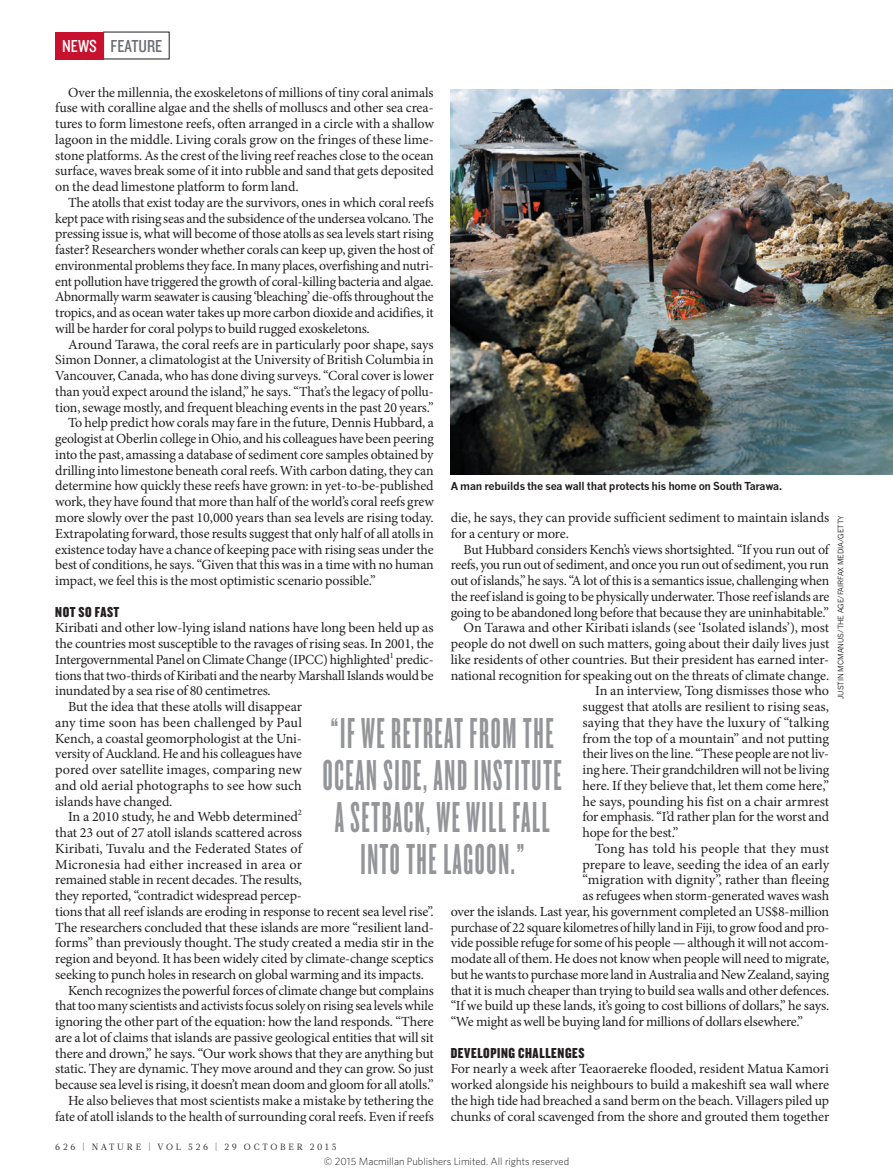
<style>
.page{position:relative;width:893px;height:1174px;background:#fff}
.page>*{position:absolute;margin:0;border:0;box-sizing:border-box;transform-origin:0 0}
.PULL_QUOTE{font:45px/42px "Knockout 66 Full Flyweight";letter-spacing:.04em;color:#939598;text-align:center;scale:.95 1}
.t1{font:18px "Knockout 29 Junior Ltweight";color:#6c6d70}
.CROSSHEAD{font:15px "Knockout 69 Full Liteweight";letter-spacing:.04em;color:#231f20}
.BODY_INDENT{font:13.95px/15.8px "Minion Pro";letter-spacing:-.015em;color:#231f20;text-align:justify}
.BODY_1ST_PARA{font:13.95px/15.8px "Minion Pro";letter-spacing:-.015em;color:#231f20;text-align:justify}
.BODY_INDENT-2{font:13.95px "Minion Pro";letter-spacing:.01em;color:#231f20}
.PIC_CAPTION{font:700 10.8px "News Gothic MTOT";letter-spacing:-.02em;color:#231f20}
.t2{font:300 10.5px "Whitney";color:#231f20}
.t3{font:9px "Glosa Math";letter-spacing:.3em;color:#231f20}
.PIC_CREDIT{font:7.5px "News Gothic MTOT";color:#231f20}
.s1{color:#fff}
</style>
<div class="page">
<img style="left:451px;top:90px;width:442px;height:384px">
<div style="left:55px;top:32px;width:49px;height:27px;background:#c7112f"></div>
<p class="t1" style="left:62px;top:34px;width:102px"><span class="s1">NEWS</span> FEATURE</p>
<p class="BODY_INDENT" style="left:55px;top:84px;width:380px;text-indent:13px">Over the millennia, the exoskeletons of millions of tiny coral animals fuse with coralline algae and the shells of molluscs and other sea crea&shy;tures to form limestone reefs, often arranged in a circle with a shallow lagoon in the middle. Living corals grow on the fringes of these lime&shy;stone platforms. As the crest of the living reef reaches close to the ocean surface, waves break some of it into rubble and sand that gets deposited on the dead limestone platform to form land.</p>
<p class="BODY_INDENT" style="left:55px;top:195px;width:380px;text-indent:13px">The atolls that exist today are the survivors, ones in which coral reefs kept pace with rising seas and the subsidence of the undersea volcano. The pressing issue is, what will become of those atolls as sea levels start rising faster? Researchers wonder whether corals can keep up, given the host of environmental problems they face. In many places, overfishing and nutri&shy;ent pollution have triggered the growth of coral-killing bacteria and algae.<br>Abnormally warm seawater is causing ‘bleaching’ die-offs throughout the tropics, and as ocean water takes up more carbon dioxide and acidifies, it will be harder for coral polyps to build rugged exoskeletons.</p>
<p class="BODY_INDENT" style="left:55px;top:336px;width:380px;text-indent:13px">Around Tarawa, the coral reefs are in particularly poor shape, says Simon Donner, a climatologist at the University of British Columbia in Vancouver, Canada, who has done diving surveys. “Coral cover is lower than you’d expect around the island,” he says. “That’s the legacy of pollu&shy;tion, sewage mostly, and frequent bleaching events in the past 20 years.”</p>
<p class="BODY_INDENT" style="left:55px;top:415px;width:380px;text-indent:13px">To help predict how corals may fare in the future, Dennis Hubbard, a geologist at Oberlin college in Ohio, and his colleagues have been peering into the past, amassing a database of sediment core samples obtained by drilling into limestone beneath coral reefs. With carbon dating, they can determine how quickly these reefs have grown: in yet-to-be-published work, they have found that more than half of the world’s coral reefs grew more slowly over the past 10,000 years than sea levels are rising today.<br>Extrapolating forward, those results suggest that only half of all atolls in existence today have a chance of keeping pace with rising seas under the best of conditions, he says. “Given that this was in a time with no human impact, we feel this is the most optimistic scenario possible.”</p>
<p class="CROSSHEAD" style="left:55px;top:602px;width:66px">NOT SO FAST</p>
<p class="BODY_1ST_PARA" style="left:55px;top:620px;width:380px">Kiribati and other low-lying island nations have long been held up as the countries most susceptible to the ravages of rising seas. In 2001, the Intergovernmental Panel on Climate Change (IPCC) highlighted<sup>1</sup> predic&shy;tions that two-thirds of Kiribati and the nearby Marshall Islands would be inundated by a sea rise of 80 centimetres.</p>
<p class="BODY_INDENT" style="left:55px;top:699px;width:248px;text-indent:13px">But the idea that these atolls will disappear any time soon has been challenged by Paul Kench, a coastal geomorphologist at the Uni&shy;versity of Auckland. He and his colleagues have pored over satellite images, comparing new and old aerial photographs to see how such islands have changed.</p>
<p class="BODY_INDENT" style="left:55px;top:809px;width:380px;text-align:left;text-indent:13px">In a 2010 study, he and Webb determined<sup>2<br></sup>that 23 out of 27 atoll islands scattered across<br>Kiribati, Tuvalu and the Federated States of<br>Micronesia had either increased in area or<br>remained stable in recent decades. The results,<br>they reported, “contradict widespread percep-<br>tions that all reef islands are eroding in response to recent sea level rise”.<br>The researchers concluded that these islands are more “resilient land&shy;forms” than previously thought. The study created a media stir in the region and beyond. It has been widely cited by climate-change sceptics seeking to punch holes in research on global warming and its impacts.</p>
<p class="BODY_INDENT" style="left:55px;top:982px;width:380px;text-indent:13px">Kench recognizes the powerful forces of climate change but complains that too many scientists and activists focus solely on rising sea levels while ignoring the other part of the equation: how the land responds. “There are a lot of claims that islands are passive geological entities that will sit there and drown,” he says. “Our work shows that they are anything but static. They are dynamic. They move around and they can grow. So just because sea level is rising, it doesn’t mean doom and gloom for all atolls.”</p>
<p class="BODY_INDENT" style="left:55px;top:1092px;width:380px;text-align:right">He also believes that most scientists make a mistake by tethering the fate of atoll islands to the health of surrounding coral reefs. Even if reefs</p>
<p class="PIC_CAPTION" style="left:451px;top:480px;width:333px">A man rebuilds the sea wall that protects his home on South Tarawa.</p>
<p class="BODY_INDENT" style="left:451px;top:510px;width:380px">die, he says, they can provide sufficient sediment to maintain islands for a century or more.</p>
<p class="BODY_INDENT" style="left:451px;top:541px;width:380px;text-indent:13px">But Hubbard considers Kench’s views shortsighted. “If you run out of reefs, you run out of sediment, and once you run out of sediment, you run out of islands,” he says. “A lot of this is a semantics issue, challenging when the reef island is going to be physically underwater. Those reef islands are going to be abandoned long before that because they are uninhabitable.”</p>
<p class="BODY_INDENT" style="left:451px;top:620px;width:380px;text-indent:13px">On Tarawa and other Kiribati islands (see ‘Isolated islands’), most people do not dwell on such matters, going about their daily lives just like residents of other countries. But their president has earned inter&shy;national recognition for speaking out on the threats of climate change.</p>
<p class="BODY_INDENT" style="left:583px;top:683px;width:248px;text-indent:13px">In an interview, Tong dismisses those who suggest that atolls are resilient to rising seas, saying that they have the luxury of “talking from the top of a mountain” and not putting their lives on the line. “These people are not liv&shy;ing here. Their grandchildren will not be living here. If they believe that, let them come here,” he says, pounding his fist on a chair armrest for emphasis. “I’d rather plan for the worst and hope for the best.”</p>
<p class="BODY_INDENT-2" style="left:595px;top:839px;width:235px">Tong has told his people that they must</p>
<p class="BODY_INDENT" style="left:583px;top:856px;width:248px">prepare to leave, seeding the idea of an early</p>
<p class="BODY_INDENT" style="left:583px;top:872px;width:248px">“migration with dignity”, rather than fleeing</p>
<p class="BODY_INDENT" style="left:583px;top:888px;width:248px">as refugees when storm-generated waves wash</p>
<p class="BODY_INDENT" style="left:451px;top:903px;width:380px">over the islands. Last year, his government completed an US$8-million</p>
<p class="BODY_INDENT" style="left:451px;top:919px;width:380px">purchase of 22 square kilometres of hilly land in Fiji, to grow food and pro-</p>
<p class="BODY_INDENT" style="left:451px;top:935px;width:380px">vide possible refuge for some of his people — although it will not accom-</p>
<p class="BODY_INDENT" style="left:451px;top:951px;width:380px">modate all of them. He does not know when people will need to migrate,</p>
<p class="BODY_INDENT" style="left:451px;top:966px;width:380px">but he wants to purchase more land in Australia and New Zealand, saying</p>
<p class="BODY_INDENT" style="left:451px;top:982px;width:380px">that it is much cheaper than trying to build sea walls and other defences.</p>
<p class="BODY_INDENT" style="left:451px;top:998px;width:380px">“If we build up these lands, it’s going to cost billions of dollars,” he says.</p>
<p class="BODY_INDENT" style="left:451px;top:1014px;width:354px">“We might as well be buying land for millions of dollars elsewhere.”</p>
<p class="CROSSHEAD" style="left:451px;top:1043px;width:135px">DEVELOPING CHALLENGES</p>
<p class="BODY_1ST_PARA" style="left:451px;top:1061px;width:380px">For nearly a week after Teaoraereke flooded, resident Matua Kamori worked alongside his neighbours to build a makeshift sea wall where the high tide had breached a sand berm on the beach. Villagers piled up chunks of coral scavenged from the shore and grouted them together</p>
<p class="PIC_CREDIT" style="left:836px;top:699px;width:185px;rotate:-90deg">JUSTIN MCMANUS/THE AGE/FAIRFAX MEDIA/GETTY</p>
<p class="PULL_QUOTE" style="left:323px;top:711px;width:253px">“IF WE RETREAT FROM THE<br>OCEAN SIDE, AND INSTITUTE<br>A SETBACK, WE WILL FALL<br>INTO THE LAGOON.”</p>
<p class="t3" style="left:55px;top:1141px;width:283px">626 | NATURE | VOL 526 | 29 OCTOBER 2015</p>
<p class="t2" style="left:324px;top:1154px;width:247px">© 2015 Macmillan Publishers Limited. All rights reserved</p>
</div>
